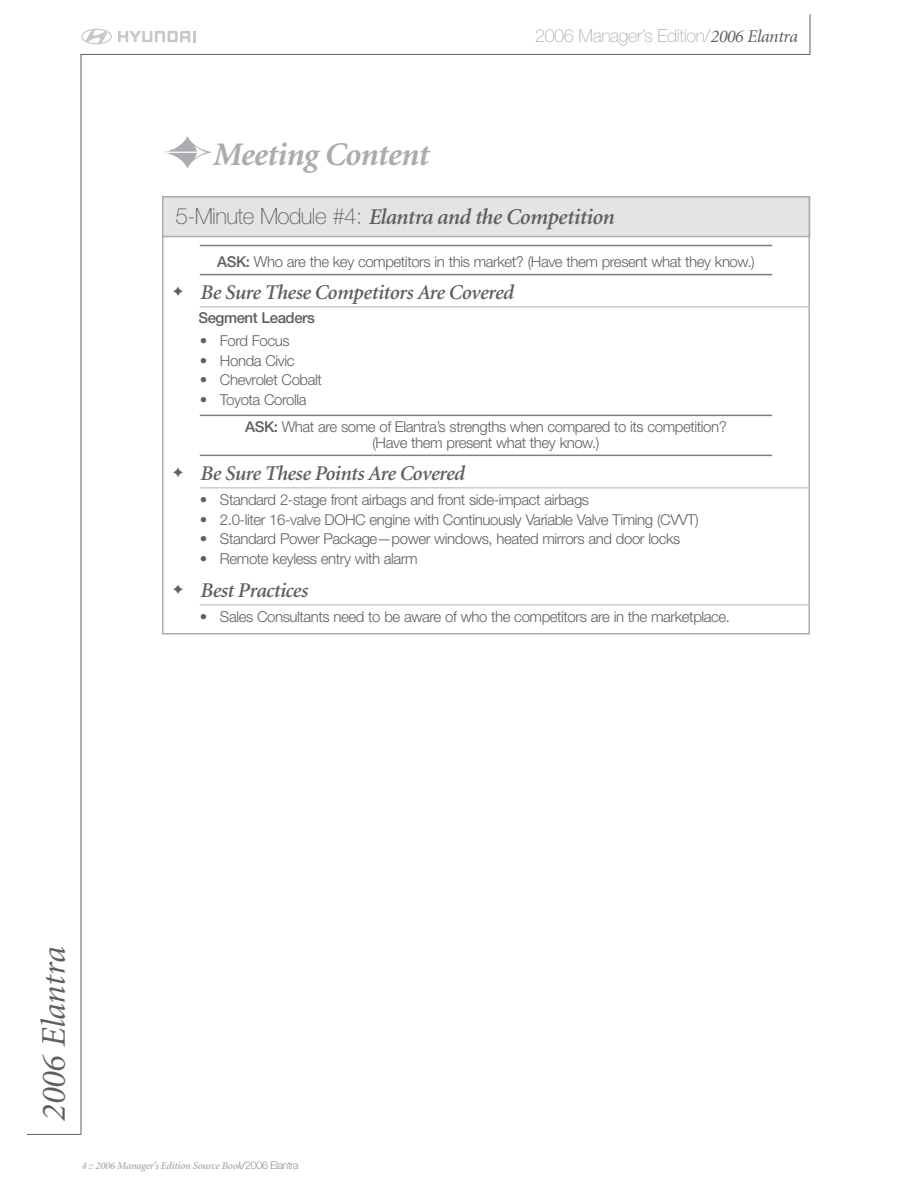
<style>
.page{position:relative;width:918px;height:1188px;background:#fff}
.page>*{position:absolute;margin:0;border:0;box-sizing:border-box;transform-origin:0 0}
.t1{font:italic 34.5px "Minion";color:#5f5f62}
.t2{font:italic 700 33px "Minion";letter-spacing:-.025em;color:#abacb0}
.t3{font:italic 600 22.5px "Minion";letter-spacing:-.025em;color:#5f5f62}
.t4{font:italic 600 21px "Minion";letter-spacing:-.025em;color:#5f5f62}
.t5{font:100 18px "Helvetica Neue";letter-spacing:-.02em;color:#abacb0}
.t6{font:300 15px/27px "Helvetica Neue";letter-spacing:-.03em;color:#5f5f62}
.t7{font:500 15px "Helvetica Neue";letter-spacing:-.03em;color:#5f5f62}
.t8{font:italic 600 10.5px "Minion";letter-spacing:-.02em;color:#abacb0}
.s1{font-family:"Minion";font-weight:400;font-style:italic;color:#5f5f62}
.s2{font-family:"Helvetica Neue";font-weight:100;font-style:normal}
.s3{font-weight:500}
.s4{font-family:"Helvetica Neue";font-weight:100;font-style:normal;color:#5f5f62}
</style>
<div class="page">
<svg style="left:81px;top:29px;width:31px;height:15px"></svg>
<svg style="left:118px;top:31px;width:78px;height:11px"></svg>
<hr style="left:80px;top:54px;width:730px;height:1px;background:#5f5f62">
<hr style="left:81px;top:54px;width:1px;height:1080px;background:#5f5f62">
<hr style="left:27px;top:1134px;width:54px;height:1px;background:#5f5f62">
<hr style="left:810px;top:14px;width:1px;height:41px;background:#5f5f62">
<svg style="left:162px;top:196px;width:649px;height:439px"></svg>
<hr style="left:200px;top:245px;width:572px;height:1px;background:#7d7f82">
<hr style="left:200px;top:274px;width:572px;height:1px;background:#7d7f82">
<hr style="left:200px;top:306px;width:610px;height:2px;background:#cbccce">
<hr style="left:200px;top:415px;width:572px;height:1px;background:#7d7f82">
<hr style="left:200px;top:455px;width:572px;height:1px;background:#7d7f82">
<hr style="left:200px;top:487px;width:610px;height:2px;background:#cbccce">
<hr style="left:200px;top:604px;width:610px;height:2px;background:#cbccce">
<svg style="left:164px;top:137px;width:48px;height:31px"></svg>
<p class="t5" style="left:535px;top:29px;width:264px">2006 Manager’s Edition/<span class="s1">2006 Elantra</span></p>
<h2 class="t2" style="left:212px;top:142px;width:217px">Meeting Content</h2>
<h3 class="t3" style="left:176px;top:208px;width:440px"><span class="s2">5-Minute Module #4:</span> Elantra and the Competition</h3>
<p class="t6" style="left:217px;top:250px;width:539px"><span class="s3">ASK:</span> Who are the key competitors in this market? (Have them present what they know.)</p>
<h3 class="t4" style="left:173px;top:284px;width:342px">✦ Be Sure These Competitors Are Covered</h3>
<p class="t7" style="left:198px;top:313px;width:118px">Segment Leaders</p>
<p class="t6" style="left:200px;top:329px;width:91px">• Ford Focus</p>
<p class="t6" style="left:200px;top:348px;width:96px">• Honda Civic</p>
<p class="t6" style="left:200px;top:368px;width:124px">• Chevrolet Cobalt</p>
<p class="t6" style="left:245px;top:387px;width:483px;text-indent:-45px">• Toyota Corolla<br><span class="s3">ASK:</span> What are some of Elantra’s strengths when compared to its competition?</p>
<p class="t6" style="left:372px;top:431px;width:229px">(Have them present what they know.)</p>
<h3 class="t4" style="left:173px;top:465px;width:293px">✦ Be Sure These Points Are Covered</h3>
<p class="t6" style="left:200px;top:488px;width:391px">• Standard 2-stage front airbags and front side-impact airbags</p>
<p class="t6" style="left:200px;top:507px;width:501px">• 2.0-liter 16-valve DOHC engine with Continuously Variable Valve Timing (CVVT)</p>
<p class="t6" style="left:200px;top:527px;width:482px">• Standard Power Package—power windows, heated mirrors and door locks</p>
<p class="t6" style="left:200px;top:546px;width:219px">• Remote keyless entry with alarm</p>
<h3 class="t4" style="left:173px;top:582px;width:136px">✦ Best Practices</h3>
<p class="t6" style="left:200px;top:605px;width:532px">• Sales Consultants need to be aware of who the competitors are in the marketplace.</p>
<h1 class="t1" style="left:40px;top:1122px;width:176px;rotate:-90deg">2006 Elantra</h1>
<p class="t8" style="left:81px;top:1162px;width:219px">4 :: 2006 Manager’s Edition Source Book<span class="s4">/2006 Elantra</span></p>
</div>
